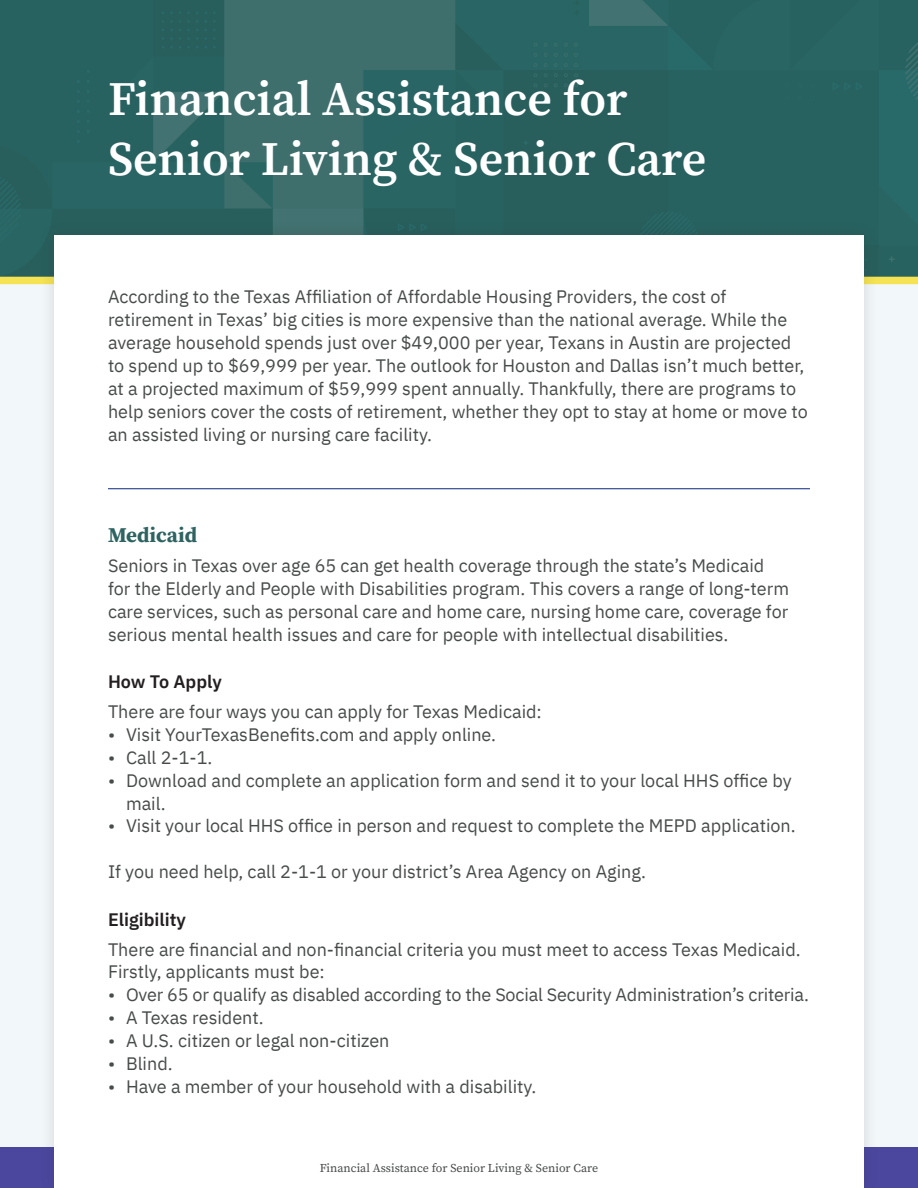
<style>
.page{position:relative;width:918px;height:1188px;background:#f2f7f9}
.page>*{position:absolute;margin:0;border:0;box-sizing:border-box;transform-origin:0 0}
.t1{font:600 48px/60px "Source Serif Pro";color:#fff}
.t2{font:700 21px "Source Serif Pro";color:#2d6361}
.t3{font:18px/23px "IBM Plex Sans";color:#474b49}
.t4{font:600 18px "IBM Plex Sans";color:#231f20}
.t5{font:12px "Source Serif Pro";color:#474b49}
</style>
<div class="page">
<svg style="left:0;top:0;width:918px;height:277px;background:#2c6462"></svg>
<div style="left:0;top:277px;width:918px;height:7px;background:#f5e353"></div>
<div style="left:0;top:1148px;width:918px;height:40px;background:#4b479f"></div>
<div style="left:39px;top:220px;width:841px;height:968px;background:#231f20;opacity:.15"></div>
<div style="left:54px;top:235px;width:810px;height:953px;background:#fff"></div>
<hr style="left:108px;top:488px;width:702px;height:1px;background:#253f8e">
<h1 class="t1" style="left:108px;top:69px;width:600px">Financial Assistance for<br>Senior Living &amp; Senior Care</h1>
<p class="t3" style="left:108px;top:284px;width:701px">According to the Texas Affiliation of Affordable Housing Providers, the cost of retirement in Texas’ big cities is more expensive than the national average. While the average household spends just over $49,000 per year, Texans in Austin are projected to spend up to $69,999 per year. The outlook for Houston and Dallas isn’t much better, at a projected maximum of $59,999 spent annually. Thankfully, there are programs to help seniors cover the costs of retirement, whether they opt to stay at home or move to an assisted living or nursing care facility.</p>
<p class="t2" style="left:108px;top:521px;width:91px">Medicaid</p>
<p class="t3" style="left:108px;top:553px;width:683px">Seniors in Texas over age 65 can get health coverage through the state’s Medicaid for the Elderly and People with Disabilities program. This covers a range of long-term care services, such as personal care and home care, nursing home care, coverage for serious mental health issues and care for people with intellectual disabilities.</p>
<p class="t4" style="left:108px;top:668px;width:115px">How To Apply</p>
<p class="t3" style="left:108px;top:699px;width:435px">There are four ways you can apply for Texas Medicaid:</p>
<p class="t3" style="left:108px;top:722px;width:390px">• Visit YourTexasBenefits.com and apply online.</p>
<p class="t3" style="left:108px;top:744px;width:106px">• Call 2-1-1.</p>
<p class="t3" style="left:126px;top:767px;width:667px;text-indent:-18px">• Download and complete an application form and send it to your local HHS office by mail.</p>
<p class="t3" style="left:108px;top:813px;width:689px">• Visit your local HHS office in person and request to complete the MEPD application.</p>
<p class="t3" style="left:108px;top:859px;width:540px">If you need help, call 2-1-1 or your district’s Area Agency on Aging.</p>
<p class="t4" style="left:108px;top:905px;width:80px">Eligibility</p>
<p class="t3" style="left:108px;top:936px;width:694px">There are financial and non-financial criteria you must meet to access Texas Medicaid.<br>Firstly, applicants must be:</p>
<p class="t3" style="left:108px;top:982px;width:703px">• Over 65 or qualify as disabled according to the Social Security Administration’s criteria.</p>
<p class="t3" style="left:108px;top:1005px;width:157px">• A Texas resident.</p>
<p class="t3" style="left:108px;top:1028px;width:283px">• A U.S. citizen or legal non-citizen</p>
<p class="t3" style="left:108px;top:1051px;width:66px">• Blind.</p>
<p class="t3" style="left:108px;top:1073px;width:430px">• Have a member of your household with a disability.</p>
<p class="t5" style="left:320px;top:1160px;width:280px">Financial Assistance for Senior Living &amp; Senior Care</p>
</div>
